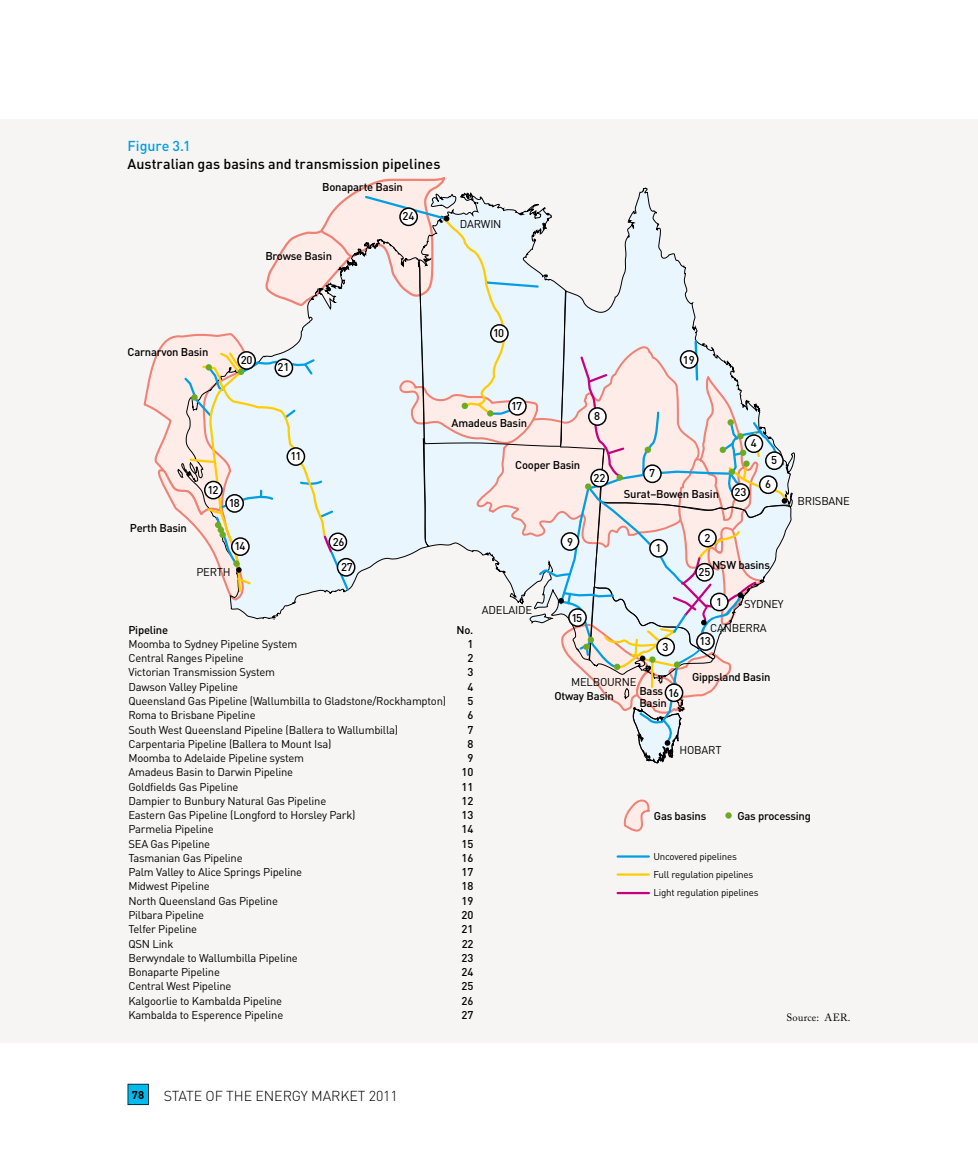
<style>
.page{position:relative;width:978px;height:1149px;background:#fff}
.page>*{position:absolute;margin:0;border:0;box-sizing:border-box;transform-origin:0 0}
.t1{font:500 14.25px "DIN";color:#000}
.t2{font:300 14.25px "DIN";letter-spacing:-.01em;color:#000}
.t3{font:500 14.25px "DIN";color:#009ee3}
.t4{font:11.25px/24px "DIN";letter-spacing:-.02em;color:#000}
.t5{font:500 11.25px/11.2px "DIN";letter-spacing:-.02em;color:#000}
.t6{font:700 11.25px "DIN";color:#000}
.t7{font:10.5px "Adobe Caslon Pro";letter-spacing:.02em;color:#000}
.t8{font:9.75px/18px "DIN";letter-spacing:-.02em;color:#000}
</style>
<div class="page">
<div style="left:0;top:119px;width:978px;height:923px;background:#f7f5f4"></div>
<svg style="left:623px;top:799px;width:27px;height:33px"></svg>
<div style="left:725px;top:812px;width:7px;height:6px;background:#6caa24;border-radius:50%"></div>
<hr style="left:618px;top:855px;width:31px;height:2px;background:#009ee3">
<hr style="left:618px;top:873px;width:31px;height:2px;background:#fc0">
<hr style="left:618px;top:891px;width:31px;height:2px;background:#c7007e">
<svg style="left:143px;top:177px;width:649px;height:587px"></svg>
<svg style="left:128px;top:1083px;width:21px;height:21px"></svg>
<div style="left:128px;top:1084px;width:20px;height:19px;background:#0be"></div>
<p class="t3" style="left:128px;top:136px;width:65px">Figure 3.1</p>
<p class="t1" style="left:128px;top:154px;width:314px">Australian gas basins and transmission pipelines</p>
<p class="t5" style="left:322px;top:181px;width:82px">Bonaparte Basin</p>
<p class="t5" style="left:265px;top:250px;width:68px">Browse Basin</p>
<p class="t5" style="left:403px;top:210px;width:13px">24</p>
<p class="t4" style="left:460px;top:212px;width:43px">DARWIN</p>
<p class="t5" style="left:128px;top:346px;width:82px">Carnarvon Basin</p>
<p class="t5" style="left:241px;top:354px;width:13px">20</p>
<p class="t5" style="left:278px;top:361px;width:13px">21</p>
<p class="t5" style="left:130px;top:521px;width:59px">Perth Basin</p>
<p class="t5" style="left:208px;top:483px;width:12px">12</p>
<p class="t5" style="left:229px;top:496px;width:12px">18</p>
<p class="t5" style="left:235px;top:540px;width:12px">14</p>
<p class="t4" style="left:196px;top:560px;width:36px">PERTH</p>
<p class="t5" style="left:291px;top:450px;width:12px">11</p>
<p class="t5" style="left:493px;top:327px;width:12px">10</p>
<p class="t5" style="left:511px;top:400px;width:12px">17</p>
<p class="t5" style="left:452px;top:417px;width:77px">Amadeus Basin</p>
<p class="t5" style="left:515px;top:459px;width:66px">Cooper Basin</p>
<p class="t5" style="left:594px;top:410px;width:7px">8</p>
<p class="t5" style="left:594px;top:471px;width:13px">22</p>
<p class="t5" style="left:683px;top:353px;width:13px">19</p>
<p class="t5" style="left:649px;top:467px;width:7px">7</p>
<p class="t5" style="left:624px;top:488px;width:97px">Surat–Bowen Basin</p>
<p class="t5" style="left:751px;top:437px;width:7px">4</p>
<p class="t5" style="left:735px;top:486px;width:13px">23</p>
<p class="t5" style="left:771px;top:454px;width:7px">5</p>
<p class="t5" style="left:765px;top:478px;width:7px">6</p>
<p class="t5" style="left:704px;top:531px;width:7px">2</p>
<p class="t5" style="left:699px;top:565px;width:13px">25</p>
<p class="t5" style="left:333px;top:535px;width:13px">26</p>
<p class="t5" style="left:341px;top:560px;width:13px">27</p>
<p class="t5" style="left:712px;top:559px;width:60px">NSW basins</p>
<p class="t5" style="left:567px;top:535px;width:7px">9</p>
<p class="t5" style="left:655px;top:541px;width:7px">1</p>
<p class="t4" style="left:798px;top:488px;width:54px">BRISBANE</p>
<p class="t5" style="left:128px;top:623px;width:41px">Pipeline</p>
<p class="t5" style="left:456px;top:623px;width:18px">No.</p>
<p class="t4" style="left:128px;top:631px;width:170px">Moomba to Sydney Pipeline System</p>
<p class="t5" style="left:467px;top:637px;width:7px">1</p>
<p class="t4" style="left:128px;top:645px;width:117px">Central Ranges Pipeline</p>
<p class="t5" style="left:467px;top:652px;width:7px">2</p>
<p class="t4" style="left:128px;top:660px;width:148px">Victorian Transmission System</p>
<p class="t5" style="left:467px;top:666px;width:7px">3</p>
<p class="t4" style="left:128px;top:674px;width:111px">Dawson Valley Pipeline</p>
<p class="t5" style="left:467px;top:680px;width:7px">4</p>
<p class="t4" style="left:128px;top:688px;width:319px">Queensland Gas Pipeline (Wallumbilla to Gladstone/Rockhampton)</p>
<p class="t5" style="left:467px;top:694px;width:7px">5</p>
<p class="t4" style="left:128px;top:702px;width:129px">Roma to Brisbane Pipeline</p>
<p class="t5" style="left:467px;top:709px;width:7px">6</p>
<p class="t4" style="left:128px;top:717px;width:271px">South West Queensland Pipeline (Ballera to Wallumbilla)</p>
<p class="t5" style="left:467px;top:723px;width:7px">7</p>
<p class="t4" style="left:128px;top:731px;width:205px">Carpentaria Pipeline (Ballera to Mount Isa)</p>
<p class="t5" style="left:467px;top:737px;width:7px">8</p>
<p class="t4" style="left:128px;top:745px;width:177px">Moomba to Adelaide Pipeline system</p>
<p class="t5" style="left:467px;top:751px;width:7px">9</p>
<p class="t4" style="left:128px;top:759px;width:166px">Amadeus Basin to Darwin Pipeline</p>
<p class="t5" style="left:462px;top:766px;width:13px">10</p>
<p class="t4" style="left:128px;top:774px;width:112px">Goldfields Gas Pipeline</p>
<p class="t5" style="left:462px;top:780px;width:13px">11</p>
<p class="t4" style="left:128px;top:788px;width:199px">Dampier to Bunbury Natural Gas Pipeline</p>
<p class="t5" style="left:462px;top:794px;width:13px">12</p>
<p class="t4" style="left:128px;top:802px;width:229px">Eastern Gas Pipeline (Longford to Horsley Park)</p>
<p class="t5" style="left:462px;top:808px;width:13px">13</p>
<p class="t4" style="left:128px;top:816px;width:87px">Parmelia Pipeline</p>
<p class="t5" style="left:462px;top:823px;width:13px">14</p>
<p class="t4" style="left:128px;top:831px;width:83px">SEA Gas Pipeline</p>
<p class="t5" style="left:462px;top:837px;width:13px">15</p>
<p class="t4" style="left:128px;top:845px;width:116px">Tasmanian Gas Pipeline</p>
<p class="t5" style="left:462px;top:851px;width:13px">16</p>
<p class="t4" style="left:128px;top:859px;width:175px">Palm Valley to Alice Springs Pipeline</p>
<p class="t5" style="left:462px;top:865px;width:13px">17</p>
<p class="t4" style="left:128px;top:873px;width:83px">Midwest Pipeline</p>
<p class="t5" style="left:462px;top:880px;width:13px">18</p>
<p class="t4" style="left:128px;top:888px;width:151px">North Queensland Gas Pipeline</p>
<p class="t5" style="left:462px;top:894px;width:13px">19</p>
<p class="t4" style="left:128px;top:902px;width:77px">Pilbara Pipeline</p>
<p class="t5" style="left:462px;top:908px;width:13px">20</p>
<p class="t4" style="left:128px;top:916px;width:70px">Telfer Pipeline</p>
<p class="t5" style="left:462px;top:922px;width:13px">21</p>
<p class="t4" style="left:128px;top:930px;width:47px">QSN Link</p>
<p class="t5" style="left:462px;top:937px;width:13px">22</p>
<p class="t4" style="left:128px;top:945px;width:171px">Berwyndale to Wallumbilla Pipeline</p>
<p class="t5" style="left:462px;top:951px;width:13px">23</p>
<p class="t4" style="left:128px;top:959px;width:93px">Bonaparte Pipeline</p>
<p class="t5" style="left:462px;top:965px;width:13px">24</p>
<p class="t4" style="left:128px;top:973px;width:104px">Central West Pipeline</p>
<p class="t5" style="left:462px;top:979px;width:13px">25</p>
<p class="t4" style="left:128px;top:987px;width:155px">Kalgoorlie to Kambalda Pipeline</p>
<p class="t5" style="left:462px;top:994px;width:13px">26</p>
<p class="t4" style="left:128px;top:1002px;width:156px">Kambalda to Esperence Pipeline</p>
<p class="t5" style="left:462px;top:1008px;width:13px">27</p>
<p class="t5" style="left:716px;top:595px;width:7px">1</p>
<p class="t4" style="left:482px;top:598px;width:52px">ADELAIDE</p>
<p class="t4" style="left:710px;top:591px;width:75px;text-indent:34px">SYDNEY<br>CANBERRA</p>
<p class="t5" style="left:571px;top:611px;width:12px">15</p>
<p class="t5" style="left:662px;top:640px;width:7px">3</p>
<p class="t4" style="left:571px;top:669px;width:67px">MELBOURNE</p>
<p class="t5" style="left:639px;top:685px;width:29px">Bass<br>Basin</p>
<p class="t5" style="left:668px;top:686px;width:12px">16</p>
<p class="t5" style="left:554px;top:690px;width:61px">Otway Basin</p>
<p class="t5" style="left:699px;top:635px;width:13px">13</p>
<p class="t5" style="left:692px;top:670px;width:80px">Gippsland Basin</p>
<p class="t4" style="left:680px;top:737px;width:43px">HOBART</p>
<p class="t5" style="left:654px;top:809px;width:54px">Gas basins</p>
<p class="t5" style="left:737px;top:809px;width:75px">Gas processing</p>
<p class="t8" style="left:653px;top:847px;width:107px">Uncovered pipelines<br>Full regulation pipelines<br>Light regulation pipelines</p>
<p class="t7" style="left:787px;top:1011px;width:65px">Source: AER.</p>
<p class="t6" style="left:132px;top:1087px;width:14px">78</p>
<p class="t2" style="left:164px;top:1086px;width:236px">STATE OF THE ENERGY MARKET 2011</p>
</div>
